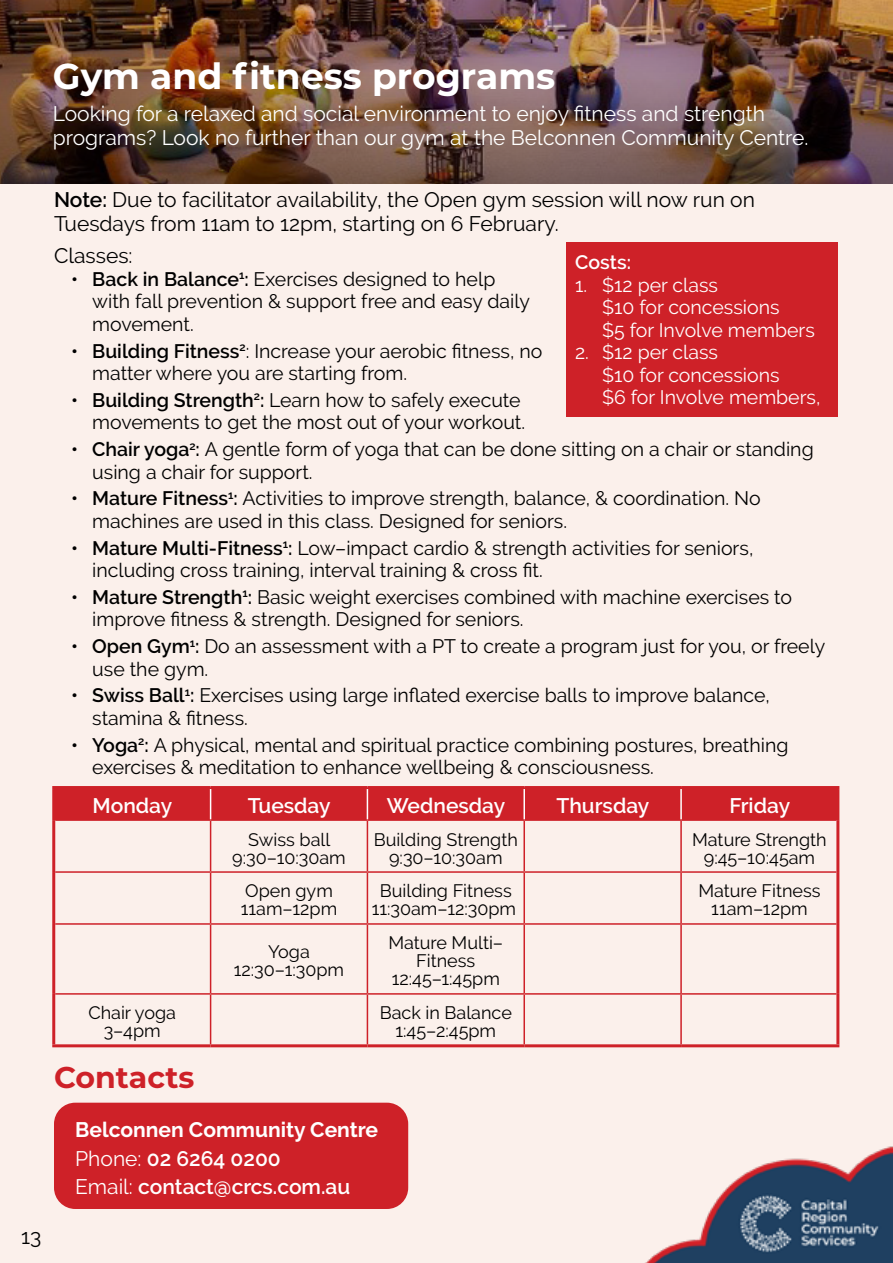
<style>
.page{position:relative;width:893px;height:1263px;background:#fbf0eb}
.page>*{position:absolute;margin:0;border:0;box-sizing:border-box;transform-origin:0 0}
.t1{font:700 36px "Montserrat";color:#fff}
.t2{font:700 30px "Montserrat";color:#ce2128}
.t3{font:21px/24px "Raleway";color:#fff}
.t4{font:21px/24px "Raleway";color:#000}
.t5{font:600 21px/28.2px "Raleway";color:#fff}
.t6{font:19.5px/22.5px "Raleway";color:#000}
.t7{font:19.5px/22.5px "Raleway";color:#fff}
.t8{font:600 19.5px "Raleway";color:#fff}
.t9{font:18px/18px "Raleway";color:#000;text-align:center}
.s1{font-weight:600}
.s2{font-weight:700}
.s3{font-weight:400}
</style>
<div class="page">
<img style="left:52px;top:786px;width:841px;height:477px">
<img style="left:0;top:0;width:893px;height:183px">
<div style="left:54px;top:1103px;width:354px;height:106px;background:#ce2128;border-radius:21px"></div>
<div style="left:55px;top:789px;width:781px;height:30px;background:#ce2128"></div>
<hr style="left:210px;top:821px;width:1px;height:50px;background:#ce2128">
<hr style="left:367px;top:821px;width:1px;height:50px;background:#ce2128">
<hr style="left:523px;top:821px;width:2px;height:50px;background:#ce2128">
<hr style="left:680px;top:821px;width:2px;height:50px;background:#ce2128">
<hr style="left:55px;top:871px;width:156px;height:2px;background:#ce2128">
<hr style="left:211px;top:871px;width:156px;height:2px;background:#ce2128">
<hr style="left:210px;top:873px;width:1px;height:50px;background:#ce2128">
<hr style="left:367px;top:871px;width:157px;height:2px;background:#ce2128">
<hr style="left:367px;top:873px;width:1px;height:50px;background:#ce2128">
<hr style="left:524px;top:871px;width:157px;height:2px;background:#ce2128">
<hr style="left:523px;top:873px;width:2px;height:50px;background:#ce2128">
<hr style="left:681px;top:871px;width:155px;height:2px;background:#ce2128">
<hr style="left:680px;top:873px;width:2px;height:50px;background:#ce2128">
<hr style="left:55px;top:923px;width:156px;height:2px;background:#ce2128">
<hr style="left:211px;top:923px;width:156px;height:2px;background:#ce2128">
<hr style="left:210px;top:925px;width:1px;height:68px;background:#ce2128">
<hr style="left:367px;top:923px;width:157px;height:2px;background:#ce2128">
<hr style="left:367px;top:925px;width:1px;height:68px;background:#ce2128">
<hr style="left:524px;top:923px;width:157px;height:2px;background:#ce2128">
<hr style="left:523px;top:925px;width:2px;height:68px;background:#ce2128">
<hr style="left:681px;top:923px;width:155px;height:2px;background:#ce2128">
<hr style="left:680px;top:925px;width:2px;height:68px;background:#ce2128">
<hr style="left:55px;top:993px;width:156px;height:2px;background:#ce2128">
<hr style="left:211px;top:993px;width:156px;height:2px;background:#ce2128">
<hr style="left:210px;top:995px;width:1px;height:49px;background:#ce2128">
<hr style="left:367px;top:993px;width:157px;height:2px;background:#ce2128">
<hr style="left:367px;top:995px;width:1px;height:49px;background:#ce2128">
<hr style="left:524px;top:993px;width:157px;height:2px;background:#ce2128">
<hr style="left:523px;top:995px;width:2px;height:49px;background:#ce2128">
<hr style="left:681px;top:993px;width:155px;height:2px;background:#ce2128">
<hr style="left:680px;top:995px;width:2px;height:49px;background:#ce2128">
<hr style="left:55px;top:819px;width:156px;height:2px;background:#ce2128">
<hr style="left:211px;top:819px;width:156px;height:2px;background:#ce2128">
<hr style="left:367px;top:819px;width:157px;height:2px;background:#ce2128">
<hr style="left:524px;top:819px;width:157px;height:2px;background:#ce2128">
<hr style="left:681px;top:819px;width:155px;height:2px;background:#ce2128">
<hr style="left:52px;top:786px;width:159px;height:3px;background:#ce2128">
<hr style="left:52px;top:789px;width:3px;height:31px;background:#ce2128">
<hr style="left:211px;top:786px;width:156px;height:3px;background:#ce2128">
<hr style="left:367px;top:786px;width:157px;height:3px;background:#ce2128">
<hr style="left:524px;top:786px;width:157px;height:3px;background:#ce2128">
<hr style="left:681px;top:786px;width:158px;height:3px;background:#ce2128">
<hr style="left:836px;top:789px;width:3px;height:31px;background:#ce2128">
<hr style="left:52px;top:820px;width:3px;height:52px;background:#ce2128">
<hr style="left:836px;top:820px;width:3px;height:52px;background:#ce2128">
<hr style="left:52px;top:872px;width:3px;height:52px;background:#ce2128">
<hr style="left:836px;top:872px;width:3px;height:52px;background:#ce2128">
<hr style="left:52px;top:924px;width:3px;height:70px;background:#ce2128">
<hr style="left:836px;top:924px;width:3px;height:70px;background:#ce2128">
<hr style="left:52px;top:994px;width:3px;height:50px;background:#ce2128">
<hr style="left:836px;top:994px;width:3px;height:50px;background:#ce2128">
<hr style="left:52px;top:1044px;width:159px;height:3px;background:#ce2128">
<hr style="left:211px;top:1044px;width:156px;height:3px;background:#ce2128">
<hr style="left:367px;top:1044px;width:157px;height:3px;background:#ce2128">
<hr style="left:524px;top:1044px;width:157px;height:3px;background:#ce2128">
<hr style="left:681px;top:1044px;width:158px;height:3px;background:#ce2128">
<hr style="left:680px;top:789px;width:2px;height:30px;background:#fff">
<hr style="left:210px;top:789px;width:1px;height:30px;background:#fff">
<hr style="left:367px;top:789px;width:1px;height:30px;background:#fff">
<hr style="left:523px;top:789px;width:2px;height:30px;background:#fff">
<div style="left:567px;top:242px;width:271px;height:175px;background:#ce2128"></div>
<h1 class="t1" style="left:53px;top:50px;width:504px">Gym and fitness programs</h1>
<p class="t3" style="left:53px;top:102px;width:757px">Looking for a relaxed and social environment to enjoy fitness and strength programs? Look no further than our gym at the Belconnen Community Centre.</p>
<p class="t4" style="left:54px;top:187px;width:702px"><span class="s1">Note:</span> Due to facilitator availability, the Open gym session will now run on<br>Tuesdays from 11am to 12pm, starting on 6 February.</p>
<p class="t4" style="left:54px;top:244px;width:80px">Classes:</p>
<p class="t6" style="left:92px;top:268px;width:439px;text-indent:-21px"><span class="s1">• Back in Balance</span><sup>1</sup><span class="s1">:</span> Exercises designed to help with fall prevention &amp; support free and easy daily movement.</p>
<p class="t6" style="left:92px;top:339px;width:452px;text-indent:-21px"><span class="s1">• Building Fitness</span><sup>2</sup>: Increase your aerobic fitness, no matter where you are starting from.</p>
<p class="t6" style="left:71px;top:389px;width:456px;text-align:right"><span class="s1">• Building Strength</span><sup>2</sup><span class="s1">:</span> Learn how to safely execute movements to get the most out of your workout.</p>
<p class="t6" style="left:92px;top:438px;width:723px;text-indent:-21px"><span class="s1">• Chair yoga</span><sup>2</sup><span class="s1">:</span> A gentle form of yoga that can be done sitting on a chair or standing using a chair for support.</p>
<p class="t6" style="left:92px;top:487px;width:670px;text-indent:-21px"><span class="s1">• Mature Fitness</span><sup>1</sup><span class="s1">:</span> Activities to improve strength, balance, &amp; coordination. No machines are used in this class. Designed for seniors.</p>
<p class="t6" style="left:92px;top:536px;width:663px;text-indent:-21px"><span class="s1">• Mature Multi-Fitness</span><sup>1</sup><span class="s1">:</span> Low–impact cardio &amp; strength activities for seniors, including cross training, interval training &amp; cross fit.</p>
<p class="t6" style="left:92px;top:586px;width:701px;text-indent:-21px"><span class="s1">• Mature Strength</span><sup>1</sup><span class="s1">:</span> Basic weight exercises combined with machine exercises to improve fitness &amp; strength. Designed for seniors.</p>
<p class="t6" style="left:92px;top:635px;width:735px;text-indent:-21px"><span class="s1">• Open Gym</span><sup>1</sup><span class="s1">:</span> Do an assessment with a PT to create a program just for you, or freely use the gym.</p>
<p class="t6" style="left:92px;top:684px;width:679px;text-indent:-21px"><span class="s1">• Swiss Ball</span><sup>1</sup><span class="s1">:</span> Exercises using large inflated exercise balls to improve balance, stamina &amp; fitness.</p>
<p class="t6" style="left:92px;top:733px;width:698px;text-indent:-21px"><span class="s1">• Yoga</span><sup>2</sup><span class="s1">:</span> A physical, mental and spiritual practice combining postures, breathing exercises &amp; meditation to enhance wellbeing &amp; consciousness.</p>
<p class="t5" style="left:93px;top:792px;width:81px">Monday</p>
<p class="t5" style="left:248px;top:792px;width:84px">Tuesday</p>
<p class="t5" style="left:387px;top:792px;width:120px">Wednesday</p>
<p class="t5" style="left:556px;top:792px;width:94px">Thursday</p>
<p class="t5" style="left:729px;top:792px;width:62px">Friday</p>
<p class="t9" style="left:232px;top:830px;width:115px">Swiss ball<br>9:30–10:30am</p>
<p class="t9" style="left:374px;top:830px;width:146px">Building Strength<br>9:30–10:30am</p>
<p class="t9" style="left:692px;top:830px;width:136px">Mature Strength<br>9:45–10:45am</p>
<p class="t9" style="left:241px;top:882px;width:98px;text-align:left">Open gym<br>11am–12pm</p>
<p class="t9" style="left:372px;top:882px;width:146px">Building Fitness<br>11:30am–12:30pm</p>
<p class="t9" style="left:698px;top:882px;width:124px">Mature Fitness<br>11am–12pm</p>
<p class="t9" style="left:234px;top:943px;width:112px">Yoga<br>12:30–1:30pm</p>
<p class="t9" style="left:388px;top:934px;width:116px">Mature Multi–<br>Fitness<br>12:45–1:45pm</p>
<p class="t9" style="left:88px;top:1004px;width:89px">Chair yoga<br>3–4pm</p>
<p class="t9" style="left:380px;top:1004px;width:134px">Back in Balance<br>1:45–2:45pm</p>
<p class="t8" style="left:575px;top:251px;width:57px">Costs:</p>
<p class="t7" style="left:602px;top:274px;width:214px;text-indent:-27px">1. $12 per class<br>$10 for concessions<br>$5 for Involve members</p>
<p class="t7" style="left:602px;top:341px;width:220px;text-indent:-27px">2. $12 per class<br>$10 for concessions<br>$6 for Involve members,</p>
<h2 class="t2" style="left:54px;top:1056px;width:142px">Contacts</h2>
<p class="t5" style="left:75px;top:1116px;width:304px"><span class="s2">Belconnen Community Centre<br></span><span class="s3">Phone:</span> 02 6264 0200<br><span class="s3">Email:</span> contact@crcs.com.au</p>
<p class="t4" style="left:21px;top:1225px;width:22px">13</p>
</div>
